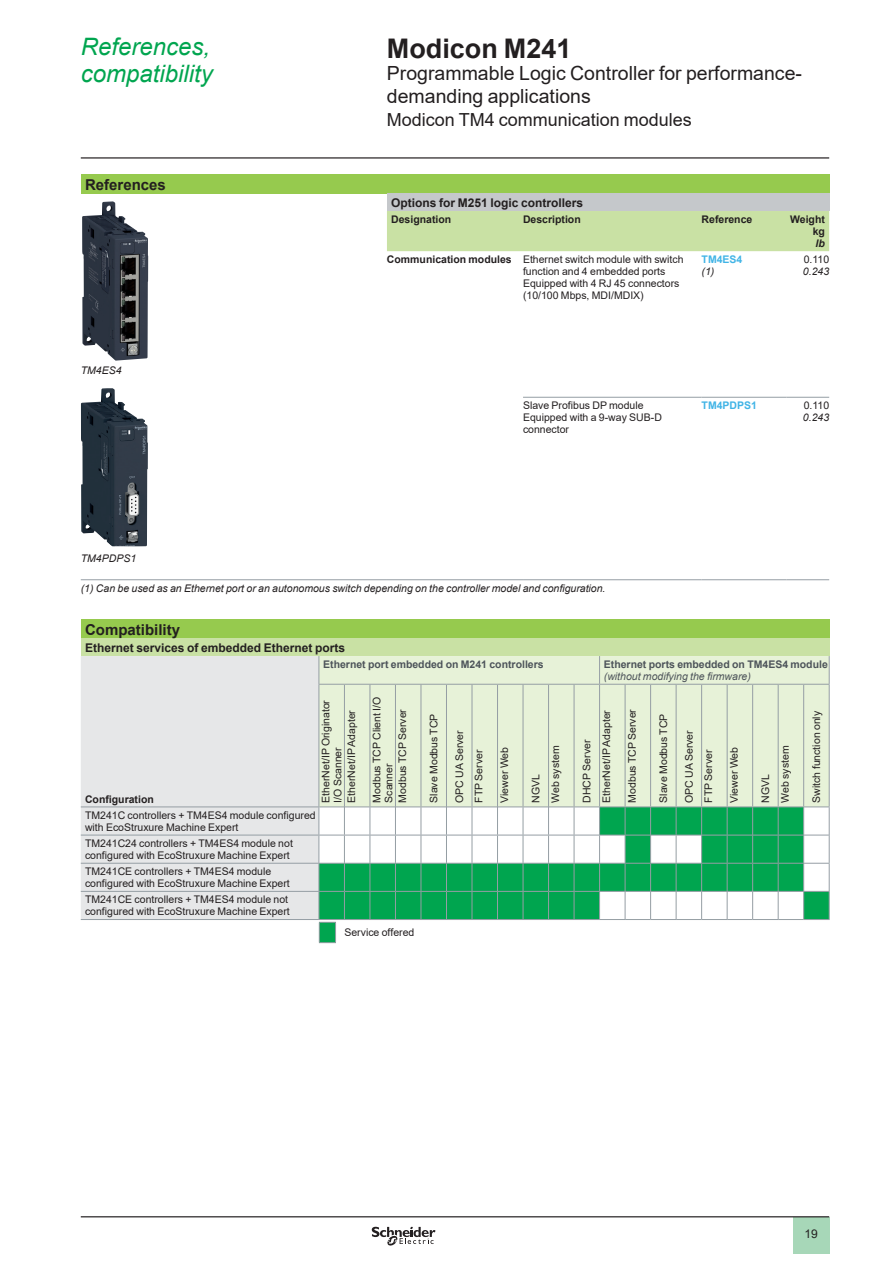
<style>
.page{position:relative;width:893px;height:1263px;background:#fff}
.page>*{position:absolute;margin:0;border:0;box-sizing:border-box;transform-origin:0 0}
._0_TitleLev1{font:700 27px "Arial";color:#231f20}
._0_Topic{font:italic 24px/27px "Arial";color:#00a54f}
._0_TitleLev2{font:19.5px/22.5px "Arial";color:#231f20}
._0_TitleLev3{font:18px "Arial";color:#231f20}
._1_Section_3__10{font:700 15px "Arial";color:#231f20}
._1_Section_4__8{font:700 12px "Arial";color:#231f20}
.t1{font:12px "Arial";color:#231f20}
._1_Text__7{font:10.5px/12px "Arial";color:#231f20}
._1_Legend___Nota__7{font:italic 10.5px "Arial";color:#231f20}
._1_Section_5__7{font:700 10.5px/12px "Arial";color:#4d545a}
._1_Section_5__7-2{font:700 10.5px "Arial";color:#231f20}
.Cell_ReferenceProduc{font:700 10.5px "Arial";color:#41b4e6}
._1_Legend___Nota__7-2{font:10.5px "Arial";color:#231f20}
._1_Text__7__Right{font:10.5px "Arial";letter-spacing:-.035em;color:#231f20}
._1_Text__7__Right-2{font:italic 10.5px "Arial";color:#231f20}
._1_Section_5__7__Rig{font:700 10.5px "Arial";color:#231f20}
._1_Section_5__7__Rig-2{font:italic 700 10.5px "Arial";color:#231f20}
.s1{font-weight:400;font-style:italic}
</style>
<div class="page">
<hr style="left:81px;top:157px;width:748px;height:2px;background:#231f20">
<div style="left:793px;top:1217px;width:36px;height:37px;background:#a7d7b8"></div>
<hr style="left:81px;top:1216px;width:748px;height:1px;background:#231f20">
<svg style="left:372px;top:1226px;width:63px;height:20px"></svg>
<div style="left:81px;top:174px;width:748px;height:20px;background:#96ca4e"></div>
<div style="left:387px;top:194px;width:442px;height:17px;background:#c5c8cb"></div>
<div style="left:387px;top:211px;width:442px;height:40px;background:#c9e1a4"></div>
<hr style="left:523px;top:397px;width:179px;height:1px;background:#959ea4">
<hr style="left:702px;top:397px;width:85px;height:1px;background:#959ea4">
<hr style="left:787px;top:397px;width:42px;height:1px;background:#959ea4">
<hr style="left:81px;top:579px;width:306px;height:1px;background:#959ea4">
<hr style="left:387px;top:579px;width:136px;height:1px;background:#959ea4">
<hr style="left:523px;top:579px;width:179px;height:1px;background:#959ea4">
<hr style="left:702px;top:579px;width:85px;height:1px;background:#959ea4">
<hr style="left:787px;top:579px;width:42px;height:1px;background:#959ea4">
<div style="left:81px;top:619px;width:748px;height:20px;background:#96ca4e"></div>
<div style="left:81px;top:639px;width:748px;height:17px;background:#c9e1a4"></div>
<div style="left:81px;top:656px;width:238px;height:263px;background:#e6e7e8"></div>
<div style="left:320px;top:685px;width:509px;height:121px;background:#e7f2d8"></div>
<hr style="left:81px;top:835px;width:238px;height:1px;background:#959ea4">
<hr style="left:319px;top:685px;width:1px;height:121px;background:#959ea4">
<hr style="left:344px;top:685px;width:1px;height:122px;background:#959ea4">
<hr style="left:370px;top:685px;width:1px;height:122px;background:#959ea4">
<hr style="left:395px;top:685px;width:1px;height:122px;background:#959ea4">
<hr style="left:421px;top:685px;width:1px;height:122px;background:#959ea4">
<hr style="left:446px;top:685px;width:1px;height:122px;background:#959ea4">
<hr style="left:472px;top:685px;width:1px;height:122px;background:#959ea4">
<hr style="left:497px;top:685px;width:1px;height:122px;background:#959ea4">
<hr style="left:523px;top:685px;width:1px;height:122px;background:#959ea4">
<hr style="left:548px;top:685px;width:1px;height:122px;background:#959ea4">
<hr style="left:574px;top:685px;width:1px;height:122px;background:#959ea4">
<hr style="left:599px;top:685px;width:1px;height:121px;background:#959ea4">
<hr style="left:625px;top:685px;width:1px;height:121px;background:#959ea4">
<hr style="left:650px;top:685px;width:1px;height:121px;background:#959ea4">
<hr style="left:676px;top:685px;width:1px;height:121px;background:#959ea4">
<hr style="left:701px;top:685px;width:1px;height:121px;background:#959ea4">
<hr style="left:727px;top:685px;width:1px;height:121px;background:#959ea4">
<hr style="left:752px;top:685px;width:1px;height:121px;background:#959ea4">
<hr style="left:778px;top:685px;width:1px;height:121px;background:#959ea4">
<hr style="left:803px;top:685px;width:1px;height:121px;background:#959ea4">
<hr style="left:829px;top:685px;width:1px;height:121px;background:#959ea4">
<svg style="left:319px;top:656px;width:511px;height:29px;background:#e3eed6"></svg>
<hr style="left:81px;top:806px;width:238px;height:1px;background:#959ea4">
<hr style="left:81px;top:863px;width:238px;height:1px;background:#959ea4">
<hr style="left:81px;top:891px;width:238px;height:1px;background:#959ea4">
<hr style="left:81px;top:919px;width:238px;height:1px;background:#959ea4">
<svg style="left:319px;top:806px;width:511px;height:137px"></svg>
<img style="left:82px;top:201px;width:66px;height:160px">
<img style="left:81px;top:388px;width:67px;height:158px">
<p class="_0_Topic" style="left:81px;top:34px;width:134px">References, compatibility</p>
<p class="_0_TitleLev1" style="left:387px;top:29px;width:186px">Modicon M241</p>
<p class="_0_TitleLev2" style="left:387px;top:62px;width:417px">Programmable Logic Controller for performance&shy;demanding applications</p>
<p class="_0_TitleLev3" style="left:387px;top:108px;width:306px">Modicon TM4 communication modules</p>
<p class="_1_Section_3__10" style="left:85px;top:174px;width:82px">References</p>
<p class="_1_Legend___Nota__7" style="left:81px;top:363px;width:42px">TM4ES4</p>
<p class="_1_Legend___Nota__7" style="left:81px;top:551px;width:57px">TM4PDPS1</p>
<p class="_1_Section_4__8" style="left:391px;top:194px;width:194px">Options for M251 logic controllers</p>
<p class="_1_Section_5__7-2" style="left:391px;top:212px;width:62px">Designation</p>
<p class="_1_Section_5__7-2" style="left:523px;top:212px;width:59px">Description</p>
<p class="_1_Section_5__7-2" style="left:702px;top:212px;width:52px">Reference</p>
<p class="_1_Section_5__7__Rig" style="left:790px;top:212px;width:36px">Weight</p>
<p class="_1_Section_5__7__Rig" style="left:813px;top:224px;width:14px">kg</p>
<p class="_1_Section_5__7__Rig-2" style="left:816px;top:236px;width:11px">lb</p>
<p class="_1_Section_5__7-2" style="left:387px;top:252px;width:126px">Communication modules</p>
<p class="_1_Text__7" style="left:523px;top:253px;width:162px">Ethernet switch module with switch function and 4 embedded ports</p>
<p class="_1_Text__7" style="left:523px;top:277px;width:158px">Equipped with 4 RJ 45 connectors (10/100 Mbps, MDI/MDIX)</p>
<p class="_1_Text__7__Right" style="left:804px;top:252px;width:27px">0.110</p>
<p class="_1_Text__7__Right-2" style="left:803px;top:265px;width:28px">0. 243</p>
<p class="Cell_ReferenceProduc" style="left:702px;top:252px;width:42px">TM4ES4</p>
<p class="_1_Legend___Nota__7" style="left:702px;top:265px;width:14px">(1)</p>
<p class="_1_Text__7" style="left:523px;top:399px;width:122px">Slave Profibus DP module</p>
<p class="_1_Text__7" style="left:523px;top:411px;width:140px">Equipped with a 9-way SUB-D connector</p>
<p class="Cell_ReferenceProduc" style="left:702px;top:398px;width:57px">TM4PDPS1</p>
<p class="_1_Text__7__Right" style="left:804px;top:398px;width:27px">0.110</p>
<p class="_1_Text__7__Right-2" style="left:803px;top:411px;width:28px">0. 243</p>
<p class="_1_Legend___Nota__7" style="left:81px;top:581px;width:526px">(1) Can be used as an Ethernet port or an autonomous switch depending on the controller model and configuration.</p>
<p class="_1_Section_3__10" style="left:85px;top:619px;width:97px">Compatibility</p>
<p class="_1_Section_4__8" style="left:85px;top:639px;width:262px">Ethernet services of embedded Ethernet ports</p>
<p class="_1_Section_5__7" style="left:323px;top:658px;width:222px">Ethernet port embedded on M241 controllers</p>
<p class="_1_Section_5__7" style="left:604px;top:658px;width:226px">Ethernet ports embedded on TM4ES4 module <span class="s1">(without modifying the firmware)</span></p>
<p class="_1_Section_5__7-2" style="left:85px;top:791px;width:70px">Configuration</p>
<p class="_1_Text__7" style="left:320px;top:803px;width:104px;rotate:-90deg">EtherNet/IP Originator<br>I/O Scanner</p>
<p class="_1_Text__7" style="left:345px;top:803px;width:94px;rotate:-90deg">EtherNet/IP Adapter</p>
<p class="_1_Text__7" style="left:85px;top:809px;width:232px">TM241C controllers + TM4ES4 module configured with EcoStruxure Machine Expert</p>
<p class="_1_Text__7" style="left:85px;top:837px;width:209px">TM241C24 controllers + TM4ES4 module not configured with EcoStruxure Machine Expert</p>
<p class="_1_Text__7" style="left:85px;top:865px;width:206px">TM241CE controllers + TM4ES4 module configured with EcoStruxure Machine Expert</p>
<p class="_1_Text__7" style="left:85px;top:893px;width:206px">TM241CE controllers + TM4ES4 module not configured with EcoStruxure Machine Expert</p>
<p class="_1_Text__7" style="left:371px;top:803px;width:107px;rotate:-90deg">Modbus TCP Client I/O<br>Scanner</p>
<p class="_1_Text__7" style="left:396px;top:803px;width:95px;rotate:-90deg">Modbus TCP Server</p>
<p class="_1_Text__7" style="left:428px;top:803px;width:91px;rotate:-90deg">Slave Modbus TCP</p>
<p class="_1_Legend___Nota__7-2" style="left:344px;top:925px;width:72px">Service offered</p>
<p class="_1_Text__7" style="left:453px;top:803px;width:74px;rotate:-90deg">OPC UA Server</p>
<p class="_1_Text__7" style="left:473px;top:803px;width:55px;rotate:-90deg">FTP Server</p>
<p class="_1_Text__7" style="left:498px;top:803px;width:57px;rotate:-90deg">Viewer Web</p>
<p class="_1_Text__7" style="left:530px;top:803px;width:30px;rotate:-90deg">NGVL</p>
<p class="_1_Text__7" style="left:549px;top:803px;width:58px;rotate:-90deg">Web system</p>
<p class="_1_Text__7" style="left:581px;top:803px;width:64px;rotate:-90deg">DHCP Server</p>
<p class="_1_Text__7" style="left:600px;top:803px;width:94px;rotate:-90deg">EtherNet/IP Adapter</p>
<p class="_1_Text__7" style="left:626px;top:803px;width:95px;rotate:-90deg">Modbus TCP Server</p>
<p class="_1_Text__7" style="left:657px;top:803px;width:91px;rotate:-90deg">Slave Modbus TCP</p>
<p class="_1_Text__7" style="left:683px;top:803px;width:74px;rotate:-90deg">OPC UA Server</p>
<p class="_1_Text__7" style="left:702px;top:803px;width:55px;rotate:-90deg">FTP Server</p>
<p class="_1_Text__7" style="left:728px;top:803px;width:57px;rotate:-90deg">Viewer Web</p>
<p class="_1_Text__7" style="left:759px;top:803px;width:30px;rotate:-90deg">NGVL</p>
<p class="_1_Text__7" style="left:779px;top:803px;width:58px;rotate:-90deg">Web system</p>
<p class="_1_Text__7" style="left:810px;top:803px;width:93px;rotate:-90deg">Switch function only</p>
<p class="t1" style="left:804px;top:1225px;width:15px">19</p>
</div>
